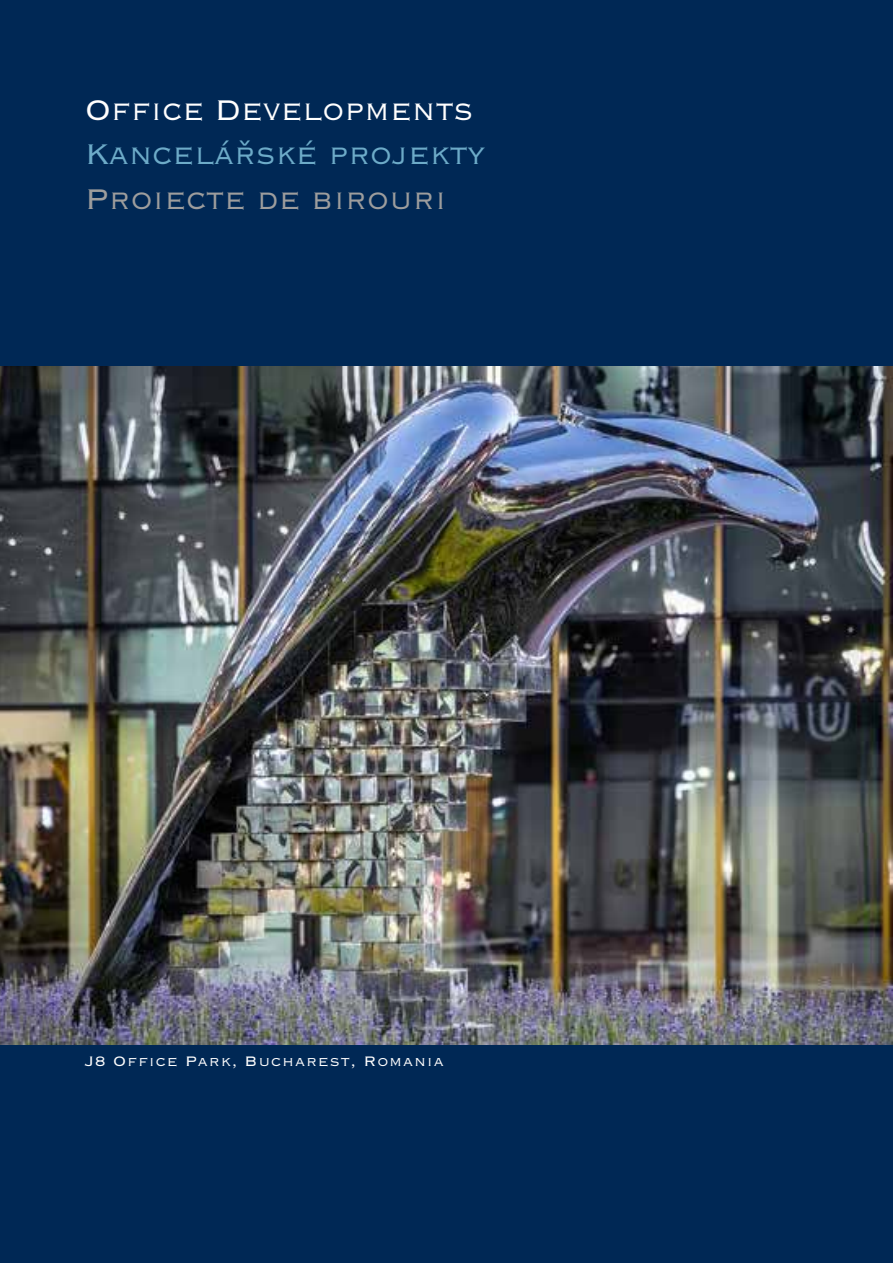
<style>
.page{position:relative;width:893px;height:1263px;background:#002855}
.page>*{position:absolute;margin:0;border:0;box-sizing:border-box;transform-origin:0 0}
.t1{font:37.2px "Copperplate CETOT Thirty Two BC";color:#6dabc8;scale:.96 1}
.t2{font:37.2px "Copperplate CETOT Thirty Two BC";color:#fff;scale:.96 1}
.t3{font:37.2px "Copperplate CETOT Thirty Two BC";color:#9d9d9d;scale:.96 1}
.t4{font:18px "Copperplate CETOT Thirty Two BC";letter-spacing:.05em;color:#fff}
</style>
<div class="page">
<img style="left:0;top:366px;width:893px;height:678px">
<h1 class="t2" style="left:85px;top:94px;width:406px">Office Developments</h1>
<h1 class="t1" style="left:85px;top:139px;width:419px">Kancelářské projekty</h1>
<h1 class="t3" style="left:85px;top:183px;width:378px">Proiecte de birouri</h1>
<p class="t4" style="left:85px;top:1054px;width:360px">J8 Office Park, Bucharest, Romania</p>
</div>
